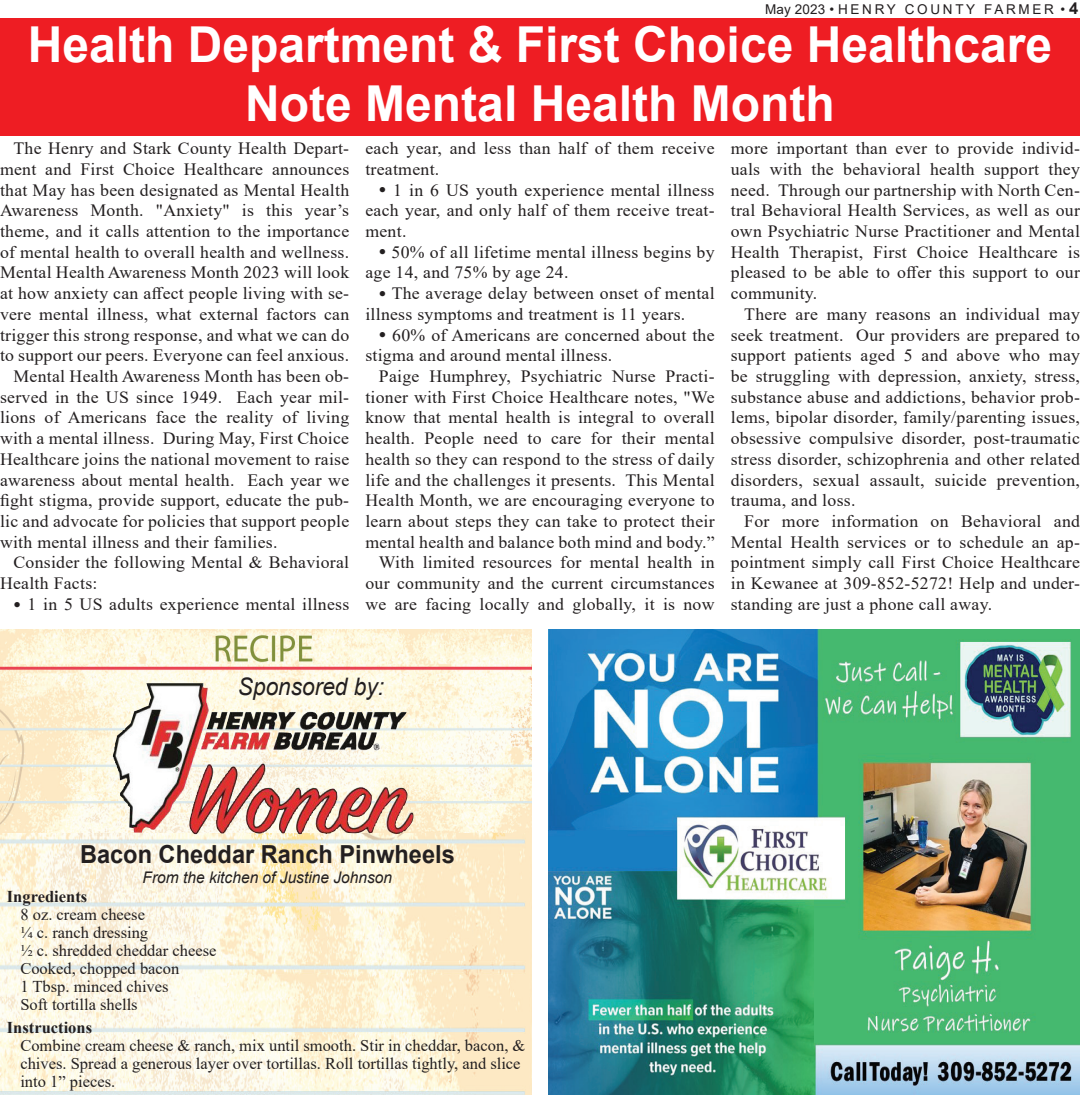
<style>
.page{position:relative;width:1080px;height:1095px;background:#fff}
.page>*{position:absolute;margin:0;border:0;box-sizing:border-box;transform-origin:0 0}
.t1{font:700 49.5px/59.4px "Arial";color:#fff;text-align:center}
.t2{font:700 24.75px "Arial";color:#231f20;scale:.95 1}
.t3{font:italic 24.15px "Arial";color:#231f20;scale:.94 1}
.t4{font:17.25px/20.7px "Times New Roman";letter-spacing:.015em;color:#231f20}
.t5{font:16.5px/18px "Times New Roman";color:#231f20}
.t6{font:700 16.5px "Times New Roman";color:#231f20}
.t7{font:italic 16.05px "Arial";color:#231f20}
.t8{font:13.5px "Arial";letter-spacing:.2em;color:#231f20}
.s1{font-weight:700;font-size:16.5px}
.s2{font-size:12px}
</style>
<div class="page">
<div style="left:0;top:18px;width:1080px;height:117px;background:#ee1d23"></div>
<img style="left:548px;top:629px;width:532px;height:465px">
<img style="left:0;top:629px;width:532px;height:204px">
<img style="left:0;top:833px;width:532px;height:260px">
<img style="left:113px;top:683px;width:260px;height:149px">
<p class="t8" style="left:765px;top:0;width:315px">May 2023 • HENRY COUNTY FARMER • <span class="s1">4</span></p>
<h1 class="t1" style="left:28px;top:15px;width:1026px">Health Department &amp; First Choice Healthcare<br>Note Mental Health Month</h1>
<p class="t4" style="left:14px;top:137px;width:337px">The Henry and Stark County Health Depart-</p>
<p class="t4" style="left:0;top:158px;width:351px">ment and First Choice Healthcare announces</p>
<p class="t4" style="left:0;top:179px;width:351px">that May has been designated as Mental Health</p>
<p class="t4" style="left:0;top:199px;width:351px">Awareness Month. "Anxiety" is this year’s</p>
<p class="t4" style="left:0;top:220px;width:351px">theme, and it calls attention to the importance</p>
<p class="t4" style="left:0;top:241px;width:351px">of mental health to overall health and wellness.</p>
<p class="t4" style="left:0;top:262px;width:351px">Mental Health Awareness Month 2023 will look</p>
<p class="t4" style="left:0;top:282px;width:351px">at how anxiety can affect people living with se-</p>
<p class="t4" style="left:0;top:303px;width:351px">vere mental illness, what external factors can</p>
<p class="t4" style="left:0;top:324px;width:351px">trigger this strong response, and what we can do</p>
<p class="t4" style="left:0;top:344px;width:351px">to support our peers. Everyone can feel anxious.</p>
<p class="t4" style="left:14px;top:365px;width:337px">Mental Health Awareness Month has been ob-</p>
<p class="t4" style="left:0;top:386px;width:351px">served in the US since 1949. Each year mil-</p>
<p class="t4" style="left:0;top:406px;width:351px">lions of Americans face the reality of living</p>
<p class="t4" style="left:0;top:427px;width:351px">with a mental illness. During May, First Choice</p>
<p class="t4" style="left:0;top:448px;width:351px">Healthcare joins the national movement to raise</p>
<p class="t4" style="left:0;top:469px;width:351px">awareness about mental health. Each year we</p>
<p class="t4" style="left:0;top:489px;width:351px">fight stigma, provide support, educate the pub-</p>
<p class="t4" style="left:0;top:510px;width:351px">lic and advocate for policies that support people</p>
<p class="t4" style="left:0;top:531px;width:279px">with mental illness and their families.</p>
<p class="t4" style="left:14px;top:551px;width:337px">Consider the following Mental &amp; Behavioral</p>
<p class="t4" style="left:0;top:572px;width:99px">Health Facts:</p>
<p class="t4" style="left:14px;top:593px;width:337px"><span class="s2">●</span> 1 in 5 US adults experience mental illness</p>
<p class="t4" style="left:365px;top:137px;width:351px">each year, and less than half of them receive treatment.</p>
<p class="t4" style="left:365px;top:179px;width:351px;text-align:justify;text-indent:14px"><span class="s2">●</span> 1 in 6 US youth experience mental illness each year, and only half of them receive treat&shy;ment.</p>
<p class="t4" style="left:365px;top:241px;width:351px;text-indent:13px"><span class="s2">●</span> 50% of all lifetime mental illness begins by age 14, and 75% by age 24.</p>
<p class="t4" style="left:365px;top:282px;width:351px;text-indent:13px"><span class="s2">●</span> The average delay between onset of mental illness symptoms and treatment is 11 years.</p>
<p class="t4" style="left:365px;top:324px;width:351px;text-indent:13px"><span class="s2">●</span> 60% of Americans are concerned about the stigma and around mental illness.</p>
<p class="t4" style="left:365px;top:365px;width:351px;text-align:right">Paige Humphrey, Psychiatric Nurse Practi&shy;tioner with First Choice Healthcare notes, "We know that mental health is integral to overall health. People need to care for their mental health so they can respond to the stress of daily life and the challenges it presents. This Mental Health Month, we are encouraging everyone to learn about steps they can take to protect their mental health and balance both mind and body.” With limited resources for mental health in our community and the current circumstances we are facing locally and globally, it is now</p>
<p class="t4" style="left:731px;top:137px;width:351px;text-align:justify">more important than ever to provide individ&shy;uals with the behavioral health support they need. Through our partnership with North Cen&shy;tral Behavioral Health Services, as well as our own Psychiatric Nurse Practitioner and Mental Health Therapist, First Choice Healthcare is pleased to be able to offer this support to our community.</p>
<p class="t4" style="left:731px;top:303px;width:351px;text-align:justify;text-indent:14px">There are many reasons an individual may seek treatment. Our providers are prepared to support patients aged 5 and above who may be struggling with depression, anxiety, stress, substance abuse and addictions, behavior prob&shy;lems, bipolar disorder, family/parenting issues, obsessive compulsive disorder, post-traumatic stress disorder, schizophrenia and other related disorders, sexual assault, suicide prevention, trauma, and loss.</p>
<p class="t4" style="left:731px;top:510px;width:351px;text-align:justify;text-indent:14px">For more information on Behavioral and Mental Health services or to schedule an ap&shy;pointment simply call First Choice Healthcare in Kewanee at 309-852-5272! Help and under&shy;standing are just a phone call away.</p>
<h3 class="t3" style="left:238px;top:671px;width:157px">Sponsored by:</h3>
<h2 class="t2" style="left:80px;top:836px;width:396px">Bacon Cheddar Ranch Pinwheels</h2>
<p class="t7" style="left:143px;top:866px;width:251px">From the kitchen of Justine Johnson</p>
<p class="t6" style="left:7px;top:884px;width:82px">Ingredients</p>
<p class="t5" style="left:20px;top:904px;width:198px">8 oz. cream cheese<br>¼ c. ranch dressing<br>½ c. shredded cheddar cheese<br>Cooked, chopped bacon<br>1 Tbsp. minced chives<br>Soft tortilla shells</p>
<p class="t6" style="left:7px;top:1014px;width:87px">Instructions</p>
<p class="t5" style="left:20px;top:1035px;width:507px">Combine cream cheese &amp; ranch, mix until smooth. Stir in cheddar, bacon, &amp; chives. Spread a generous layer over tortillas. Roll tortillas tightly, and slice into 1” pieces.</p>
</div>
